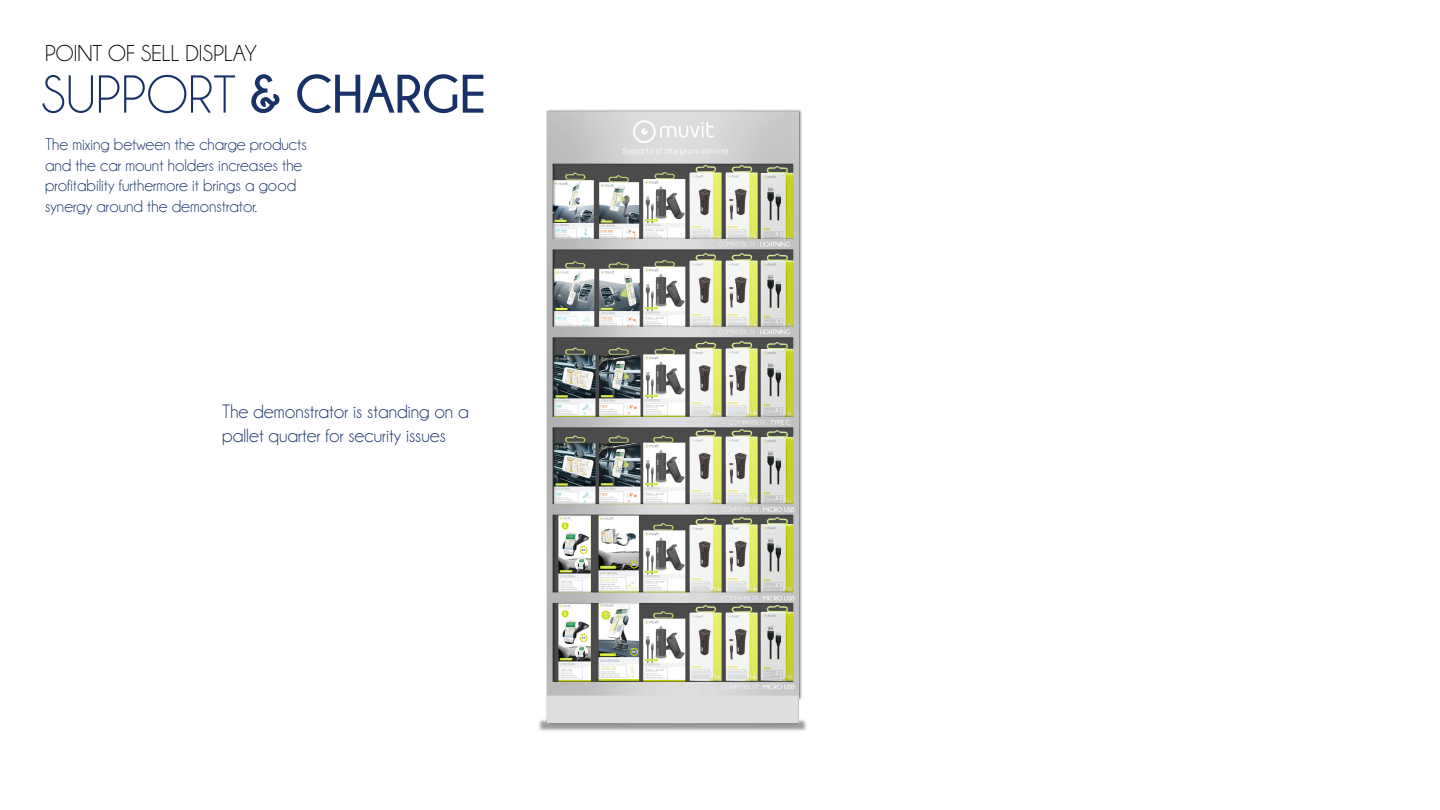
<style>
.page{position:relative;width:1440px;height:810px;background:#fff}
.page>*{position:absolute;margin:0;border:0;box-sizing:border-box;transform-origin:0 0}
.t1{font:54px "Champagne&Limousines";color:#183267}
.t2{font:23.25px "Champagne&Limousines";color:#000}
.t3{font:19.5px/23.4px "Champagne&Limousines";color:#183267}
.t4{font:17.25px/20.7px "Champagne&Limousines";color:#183267}
.s1{font-weight:700}
</style>
<div class="page">
<img style="left:539px;top:109px;width:267px;height:622px">
<p class="t2" style="left:45px;top:41px;width:214px">POINT OF SELL DISPLAY</p>
<p class="t1" style="left:41px;top:67px;width:447px">SUPPORT <span class="s1">&amp; CHARGE</span></p>
<p class="t4" style="left:45px;top:134px;width:263px">The mixing between the charge products and the car mount holders increases the profitability furthermore it brings a good synergy around the demonstrator.</p>
<p class="t3" style="left:222px;top:400px;width:248px">The demonstrator is standing on a pallet quarter for security issues</p>
</div>
